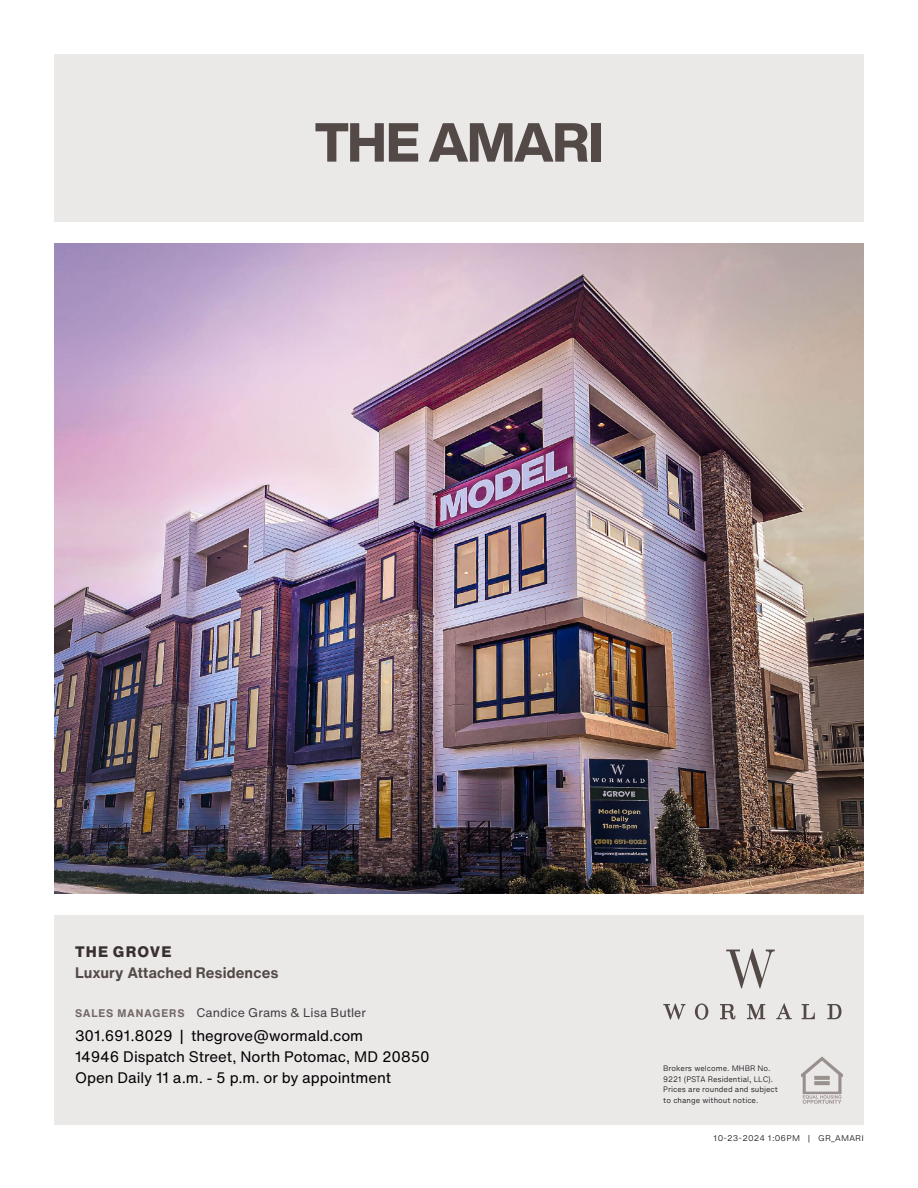
<style>
.page{position:relative;width:918px;height:1188px;background:#fff}
.page>*{position:absolute;margin:0;border:0;box-sizing:border-box;transform-origin:0 0}
.t1{font:800 54px "Helvetica Now Display";letter-spacing:-.025em;color:#534a47}
.t2{font:15px/21px "Helvetica Now Text";letter-spacing:-.005em;color:#000}
.t3{font:700 15px "Helvetica Now Text";letter-spacing:.005em;color:#534a47}
.t4{font:800 15px "Helvetica Now Text";letter-spacing:.065em;color:#37302e}
.t5{font:12.3px "Helvetica Now Text";letter-spacing:.01em;color:#414042}
.t6{font:300 7.5px "Helvetica Now Micro";letter-spacing:.02em;color:#000}
.t7{font:300 7.2px/10.5px "Helvetica Now Micro";letter-spacing:-.005em;color:#000;scale:.93 1}
.s1{font-weight:700;font-size:10.8px;color:#726966}
</style>
<div class="page">
<div style="left:54px;top:54px;width:810px;height:168px;background:#ebe8e8"></div>
<div style="left:54px;top:915px;width:810px;height:210px;background:#ebe8e8"></div>
<svg style="left:801px;top:1057px;width:42px;height:47px"></svg>
<svg style="left:726px;top:949px;width:49px;height:39px"></svg>
<svg style="left:663px;top:1003px;width:178px;height:17px"></svg>
<img style="left:54px;top:243px;width:810px;height:651px">
<h1 class="t1" style="left:315px;top:106px;width:290px">THE AMARI</h1>
<p class="t4" style="left:75px;top:940px;width:98px">THE GROVE</p>
<p class="t3" style="left:75px;top:963px;width:205px">Luxury Attached Residences</p>
<p class="t5" style="left:75px;top:1003px;width:293px"><span class="s1">SALES MANAGERS</span> Candice Grams &amp; Lisa Butler</p>
<p class="t2" style="left:75px;top:1025px;width:356px">301.691.8029 | thegrove@wormald.com<br>14946 Dispatch Street, North Potomac, MD 20850<br>Open Daily 11 a.m. - 5 p.m. or by appointment</p>
<p class="t7" style="left:663px;top:1063px;width:125px">Brokers welcome. MHBR No.<br>9221 (PSTA Residential, LLC).<br>Prices are rounded and subject to change without notice.</p>
<p class="t6" style="left:714px;top:1133px;width:129px">10-23-2024 1:06PM | gr_amar</p>
<p class="t6" style="left:862px;top:1133px;width:4px">i</p>
</div>
